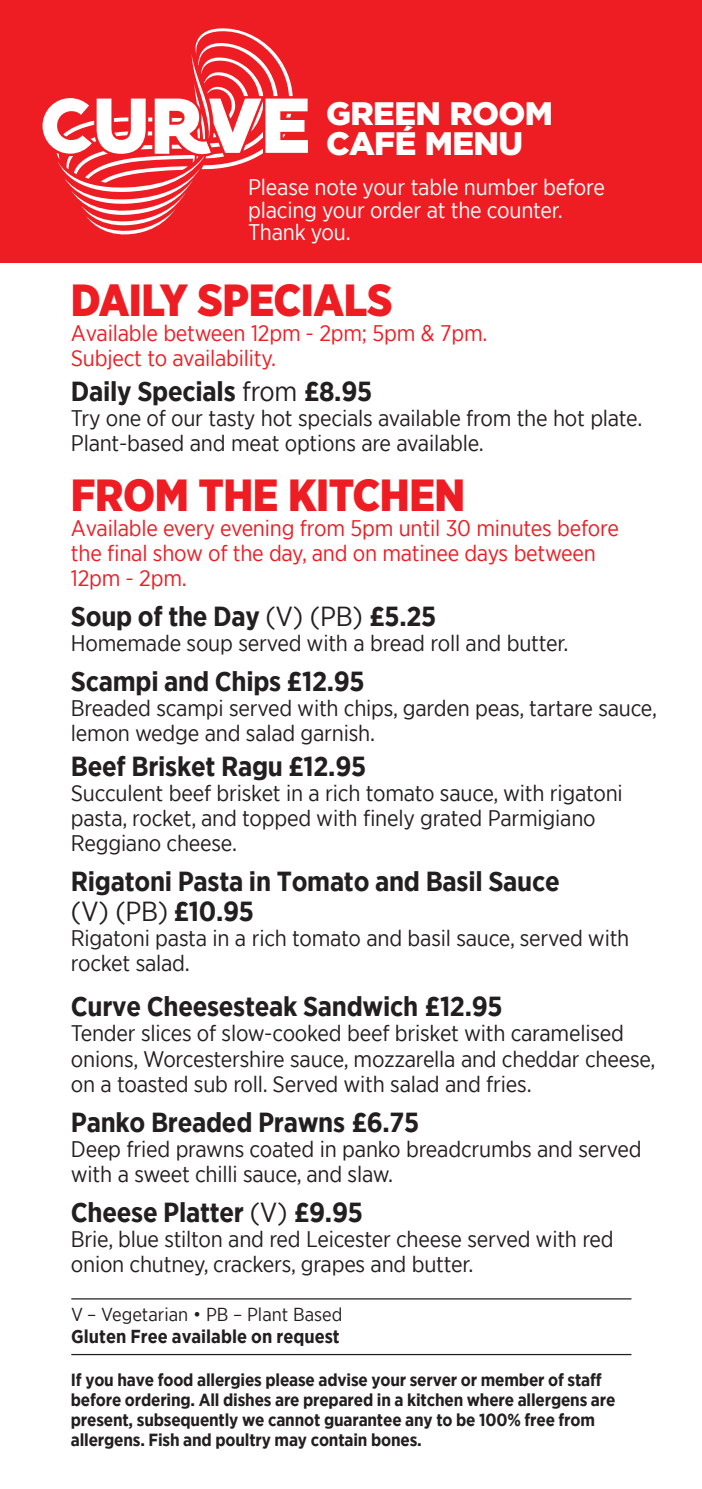
<style>
.page{position:relative;width:702px;height:1489px;background:#fff}
.page>*{position:absolute;margin:0;border:0;box-sizing:border-box;transform-origin:0 0}
.t1{font:900 45px "Gotham Narrow";letter-spacing:-.01em;color:#ee1d23}
.t2{font:900 32.5px/30px "Gotham";letter-spacing:-.02em;color:#fff}
.t3{font:700 27.5px "Gotham Narrow";letter-spacing:-.01em;color:#231f20}
.t4{font:27.5px "Gotham Narrow";color:#231f20}
.t5{font:22.5px/25px "Gotham Narrow";letter-spacing:-.01em;color:#231f20}
.t6{font:22.5px/25px "Gotham Narrow";letter-spacing:-.01em;color:#ee1d23}
.t7{font:22.5px/22.5px "Gotham Narrow";letter-spacing:-.01em;color:#fff}
.t8{font:700 18.75px/22.5px "Gotham Narrow";color:#231f20}
.t9{font:700 17.5px/20px "Gotham Narrow";letter-spacing:-.01em;color:#231f20}
.s1{font-weight:400}
.s2{font-weight:700}
</style>
<div class="page">
<div style="left:0;top:0;width:702px;height:262px;background:#ee1d23"></div>
<svg style="left:42px;top:28px;width:266px;height:207px"></svg>
<hr style="left:71px;top:1298px;width:560px;height:1px;background:#231f20">
<hr style="left:71px;top:1353px;width:560px;height:1px;background:#231f20">
<p class="t2" style="left:326px;top:98px;width:228px">GREEN ROOM<br>CAFÉ MENU</p>
<p class="t7" style="left:248px;top:176px;width:358px">Please note your table number before placing your order at the counter.</p>
<p class="t7" style="left:248px;top:221px;width:104px">Thank you.</p>
<p class="t1" style="left:71px;top:270px;width:323px">DAILY SPECIALS</p>
<p class="t6" style="left:71px;top:320px;width:418px">Available between 12pm - 2pm; 5pm &amp; 7pm.</p>
<p class="t6" style="left:71px;top:345px;width:207px">Subject to availability.</p>
<p class="t3" style="left:71px;top:374px;width:303px">Daily Specials <span class="s1">from</span> £8.95</p>
<p class="t5" style="left:71px;top:405px;width:573px">Try one of our tasty hot specials available from the hot plate.<br>Plant-based and meat options are available.</p>
<p class="t1" style="left:71px;top:465px;width:396px">FROM THE KITCHEN</p>
<p class="t6" style="left:71px;top:515px;width:549px">Available every evening from 5pm until 30 minutes before the final show of the day, and on matinee days between<br>12pm - 2pm.</p>
<p class="t3" style="left:71px;top:599px;width:367px">Soup of the Day <span class="s1">(V) (PB)</span> £5.25</p>
<p class="t5" style="left:71px;top:630px;width:499px">Homemade soup served with a bread roll and butter.</p>
<p class="t3" style="left:71px;top:664px;width:295px">Scampi and Chips £12.95</p>
<p class="t5" style="left:71px;top:695px;width:587px">Breaded scampi served with chips, garden peas, tartare sauce, lemon wedge and salad garnish.</p>
<p class="t3" style="left:71px;top:749px;width:297px">Beef Brisket Ragu £12.95</p>
<p class="t5" style="left:71px;top:780px;width:553px">Succulent beef brisket in a rich tomato sauce, with rigatoni pasta, rocket, and topped with finely grated Parmigiano<br>Reggiano cheese.</p>
<p class="t3" style="left:71px;top:864px;width:490px">Rigatoni Pasta in Tomato and Basil Sauce</p>
<p class="t4" style="left:71px;top:894px;width:185px">(V) (PB) <span class="s2">£10.95</span></p>
<p class="t5" style="left:71px;top:925px;width:560px">Rigatoni pasta in a rich tomato and basil sauce, served with rocket salad.</p>
<p class="t3" style="left:71px;top:989px;width:433px">Curve Cheesesteak Sandwich £12.95</p>
<p class="t5" style="left:71px;top:1020px;width:586px">Tender slices of slow-cooked beef brisket with caramelised onions, Worcestershire sauce, mozzarella and cheddar cheese, on a toasted sub roll. Served with salad and fries.</p>
<p class="t3" style="left:71px;top:1104px;width:350px">Panko Breaded Prawns £6.75</p>
<p class="t5" style="left:71px;top:1135px;width:572px">Deep fried prawns coated in panko breadcrumbs and served with a sweet chilli sauce, and slaw.</p>
<p class="t3" style="left:71px;top:1194px;width:293px">Cheese Platter <span class="s1">(V)</span> £9.95</p>
<p class="t5" style="left:71px;top:1225px;width:544px">Brie, blue stilton and red Leicester cheese served with red onion chutney, crackers, grapes and butter.</p>
<p class="t8" style="left:71px;top:1302px;width:273px"><span class="s1">V – Vegetarian • PB – Plant Based<br></span>Gluten Free available on request</p>
<p class="t9" style="left:71px;top:1369px;width:546px">If you have food allergies please advise your server or member of staff before ordering. All dishes are prepared in a kitchen where allergens are present, subsequently we cannot guarantee any to be 100% free from allergens. Fish and poultry may contain bones.</p>
</div>
